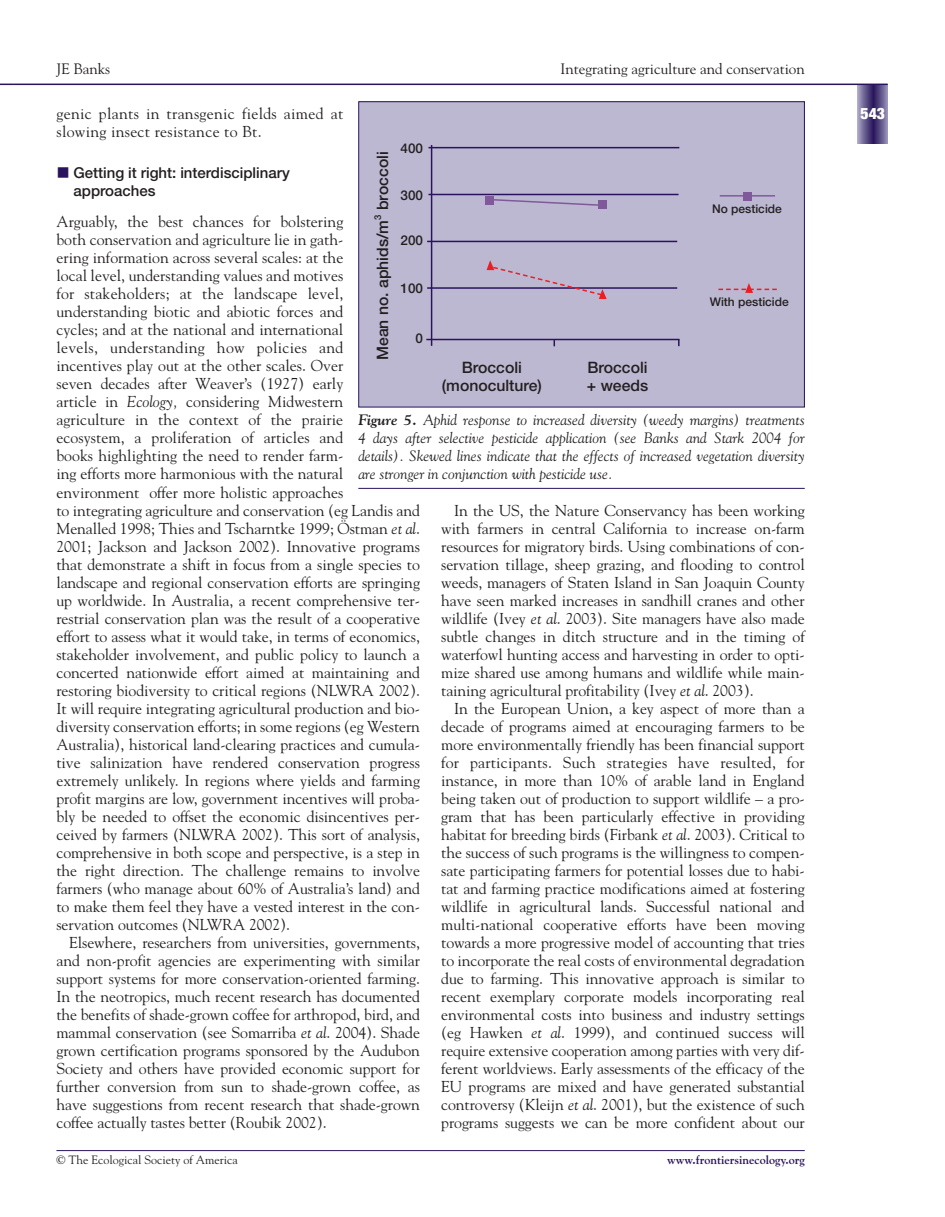
<style>
.page{position:relative;width:945px;height:1217px;background:#fff}
.page>*{position:absolute;margin:0;border:0;box-sizing:border-box;transform-origin:0 0}
.t1{font:15.75px/18px "Goudy";letter-spacing:-.005em;color:#231f20;text-align:justify}
.t2{font:15.75px/18px "Goudy";letter-spacing:.02em;color:#231f20}
.t3{font:500 15.75px/18px "Helvetica Neue";color:#231f20;text-align:center}
.t4{font:900 condensed 15.75px "Helvetica Neue";color:#fff}
.t5{font:italic 15px/18px "Goudy";color:#231f20;text-align:justify}
.t6{font:15px "Goudy";color:#231f20}
.t7{font:500 15px/18px "Helvetica Neue";color:#231f20}
.t8{font:500 13.5px "Helvetica Neue";color:#231f20}
.t9{font:12px "Goudy";color:#231f20}
.t10{font:700 12px "Goudy";color:#29135d}
.t11{font:500 12px "Helvetica Neue";color:#231f20}
.t12{font:500 9.45px "Helvetica Neue";color:#231f20}
.s1{font-style:italic}
.s2{font-weight:700}
</style>
<div class="page">
<svg style="left:858px;top:85px;width:30px;height:59px;background:#62578b"></svg>
<hr style="left:14px;top:84px;width:874px;height:1px;background:#29135d">
<hr style="left:56px;top:1150px;width:749px;height:1px;background:#29135d">
<svg style="left:0;top:84px;width:14px;height:1px"></svg>
<div style="left:359px;top:102px;width:445px;height:305px;background:#bdb8d1"></div>
<div style="left:358px;top:101px;width:447px;height:306px;border:1px solid #29135d"></div>
<hr style="left:431px;top:145px;width:1px;height:201px;background:#29135d">
<hr style="left:426px;top:339px;width:253px;height:1px;background:#29135d">
<hr style="left:358px;top:488px;width:447px;height:1px;background:#29135d">
<hr style="left:427px;top:287px;width:250px;height:2px;background:#29135d">
<hr style="left:427px;top:241px;width:250px;height:1px;background:#29135d">
<hr style="left:428px;top:194px;width:251px;height:1px;background:#29135d">
<div style="left:485px;top:196px;width:9px;height:8px;background:#80599b"></div>
<div style="left:598px;top:200px;width:8px;height:9px;background:#80599b"></div>
<svg style="left:487px;top:260px;width:120px;height:39px"></svg>
<svg style="left:491px;top:199px;width:107px;height:7px"></svg>
<hr style="left:428px;top:147px;width:251px;height:1px;background:#29135d">
<svg style="left:678px;top:339px;width:2px;height:7px"></svg>
<div style="left:744px;top:192px;width:8px;height:8px;background:#80599b"></div>
<hr style="left:720px;top:195px;width:55px;height:1px;background:#80599b">
<svg style="left:718px;top:283px;width:59px;height:10px"></svg>
<p class="t6" style="left:56px;top:62px;width:55px">JE Banks</p>
<p class="t6" style="left:560px;top:62px;width:246px">Integrating agriculture and conservation</p>
<p class="t2" style="left:56px;top:106px;width:288px">genic plants in transgenic fields aimed at slowing insect resistance to Bt.</p>
<p class="t7" style="left:74px;top:165px;width:218px">Getting it right: interdisciplinary approaches</p>
<p class="t1" style="left:56px;top:214px;width:365px;text-align:left">Arguably, the best chances for bolstering<br>both conservation and agriculture lie in gath-<br>ering information across several scales: at the<br>local level, understanding values and motives<br>for stakeholders; at the landscape level, understanding biotic and abiotic forces and<br>cycles; and at the national and international<br>levels, understanding how policies and<br>incentives play out at the other scales. Over<br>seven decades after Weaver’s (1927) early<br>article in <span class="s1">Ecology,</span> considering Midwestern<br>agriculture in the context of the prairie<br>ecosystem, a proliferation of articles and<br>books highlighting the need to render farm-<br>ing efforts more harmonious with the natural environment offer more holistic approaches<br>to integrating agriculture and conservation (eg Landis and Menalled 1998; Thies and Tscharntke 1999; Östman <span class="s1">et al</span>.<br>2001; Jackson and Jackson 2002). Innovative programs that demonstrate a shift in focus from a single species to landscape and regional conservation efforts are springing up worldwide. In Australia, a recent comprehensive ter&shy;restrial conservation plan was the result of a cooperative effort to assess what it would take, in terms of economics, stakeholder involvement, and public policy to launch a concerted nationwide effort aimed at maintaining and restoring biodiversity to critical regions (NLWRA 2002).<br>It will require integrating agricultural production and bio&shy;diversity conservation efforts; in some regions (eg Western Australia), historical land-clearing practices and cumula&shy;tive salinization have rendered conservation progress extremely unlikely. In regions where yields and farming profit margins are low, government incentives will proba&shy;bly be needed to offset the economic disincentives per&shy;ceived by farmers (NLWRA 2002). This sort of analysis, comprehensive in both scope and perspective, is a step in the right direction. The challenge remains to involve farmers (who manage about 60% of Australia’s land) and to make them feel they have a vested interest in the con&shy;servation outcomes (NLWRA 2002).</p>
<p class="t1" style="left:56px;top:934px;width:365px;text-indent:13px">Elsewhere, researchers from universities, governments, and non-profit agencies are experimenting with similar support systems for more conservation-oriented farming.<br>In the neotropics, much recent research has documented the benefits of shade-grown coffee for arthropod, bird, and mammal conservation (see Somarriba <span class="s1">et al</span>. 2004). Shade grown certification programs sponsored by the Audubon Society and others have provided economic support for further conversion from sun to shade-grown coffee, as have suggestions from recent research that shade-grown coffee actually tastes better (Roubik 2002).</p>
<p class="t8" style="left:401px;top:144px;width:24px">400</p>
<p class="t8" style="left:401px;top:190px;width:24px">300</p>
<p class="t8" style="left:401px;top:235px;width:24px">200</p>
<p class="t8" style="left:401px;top:283px;width:24px">100</p>
<p class="t8" style="left:416px;top:333px;width:9px">0</p>
<p class="t3" style="left:375px;top:210px;width:60px;rotate:-90deg">broccoli</p>
<p class="t11" style="left:712px;top:204px;width:71px">No pesticide</p>
<p class="t12" style="left:374px;top:220px;width:7px;rotate:-90deg">3</p>
<p class="t3" style="left:375px;top:360px;width:142px;rotate:-90deg">Mean no. aphids/m</p>
<p class="t11" style="left:710px;top:297px;width:81px">With pesticide</p>
<p class="t3" style="left:442px;top:360px;width:102px">Broccoli (monoculture)</p>
<p class="t3" style="left:587px;top:360px;width:63px;text-align:left">Broccoli + weeds</p>
<p class="t5" style="left:358px;top:412px;width:448px"><span class="s2">Figure 5.</span> Aphid response to increased diversity (weedy margins) treatments 4 days after selective pesticide application (see Banks and Stark 2004 for details). Skewed lines indicate that the effects of increased vegetation diversity are stronger in conjunction with pesticide use.</p>
<p class="t1" style="left:441px;top:502px;width:365px;text-indent:13px">In the US, the Nature Conservancy has been working with farmers in central California to increase on-farm resources for migratory birds. Using combinations of con&shy;servation tillage, sheep grazing, and flooding to control weeds, managers of Staten Island in San Joaquin County have seen marked increases in sandhill cranes and other wildlife (Ivey <span class="s1">et al</span>. 2003). Site managers have also made subtle changes in ditch structure and in the timing of waterfowl hunting access and harvesting in order to opti&shy;mize shared use among humans and wildlife while main&shy;taining agricultural profitability (Ivey <span class="s1">et al</span>. 2003).</p>
<p class="t1" style="left:441px;top:700px;width:365px;text-indent:13px">In the European Union, a key aspect of more than a decade of programs aimed at encouraging farmers to be more environmentally friendly has been financial support for participants. Such strategies have resulted, for instance, in more than 10% of arable land in England being taken out of production to support wildlife – a pro&shy;gram that has been particularly effective in providing habitat for breeding birds (Firbank <span class="s1">et al</span>. 2003). Critical to the success of such programs is the willingness to compen&shy;sate participating farmers for potential losses due to habi&shy;tat and farming practice modifications aimed at fostering wildlife in agricultural lands. Successful national and multi-national cooperative efforts have been moving towards a more progressive model of accounting that tries to incorporate the real costs of environmental degradation due to farming. This innovative approach is similar to recent exemplary corporate models incorporating real environmental costs into business and industry settings (eg Hawken <span class="s1">et al</span>. 1999), and continued success will require extensive cooperation among parties with very dif&shy;ferent worldviews. Early assessments of the efficacy of the EU programs are mixed and have generated substantial controversy (Kleijn <span class="s1">et al</span>. 2001), but the existence of such programs suggests we can be more confident about our</p>
<p class="t9" style="left:56px;top:1155px;width:183px">© The Ecological Society of America</p>
<p class="t10" style="left:667px;top:1155px;width:139px">www.frontiersinecology.org</p>
<p class="t4" style="left:861px;top:108px;width:26px">543</p>
</div>
